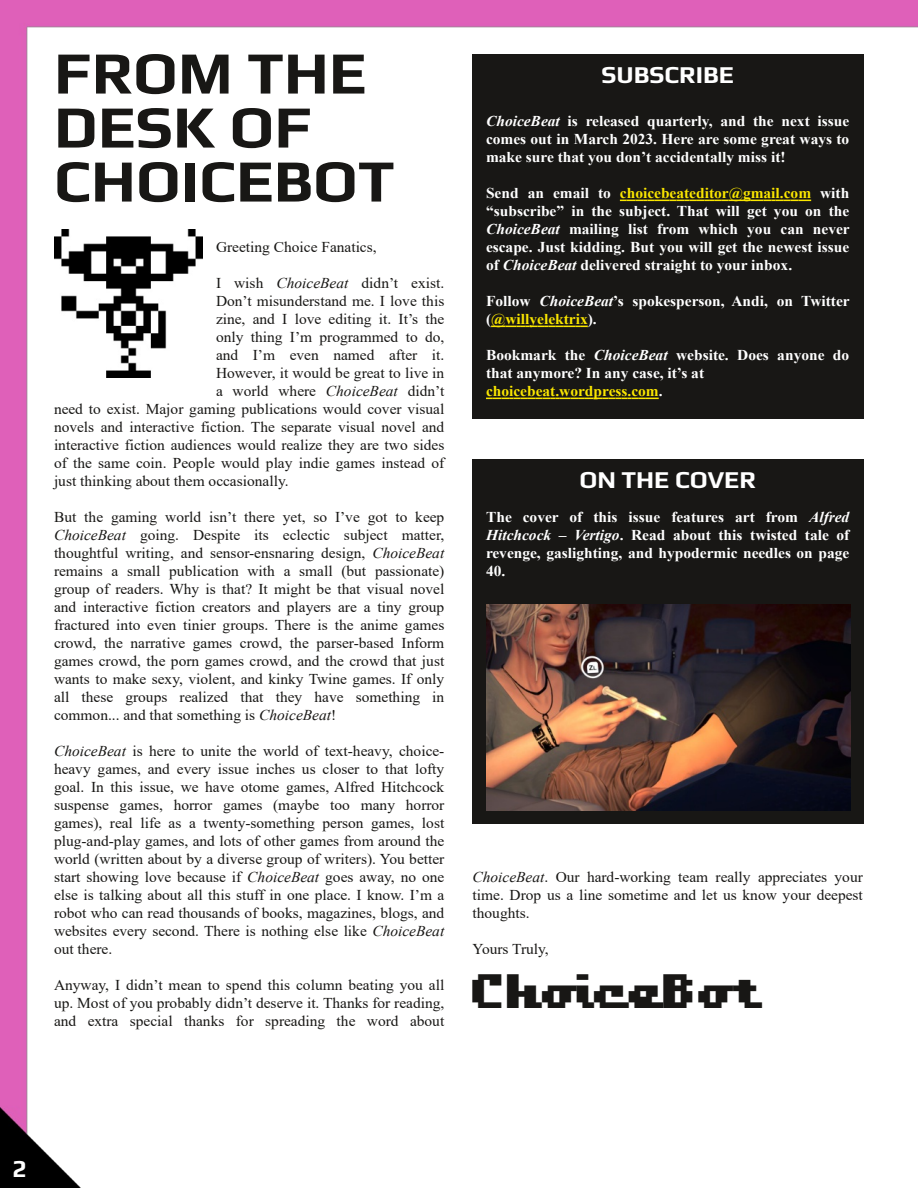
<style>
.page{position:relative;width:918px;height:1188px;background:#fff}
.page>*{position:absolute;margin:0;border:0;box-sizing:border-box;transform-origin:0 0}
.t1{font:700 60px/54px "Play";color:#181715}
.t2{font:45px "Bangalore";color:#181715}
.t3{font:700 24px "Play";color:#fff}
.t4{font:15px/18px "Times New Roman";color:#181715;text-align:justify}
.t5{font:700 15px/18px "Times New Roman";color:#fff;text-align:justify}
.s1{font-style:italic}
.s2{color:#fae600}
</style>
<div class="page">
<img style="left:0;top:0;width:918px;height:1188px">
<div style="left:472px;top:54px;width:392px;height:364px;background:#181715"></div>
<svg style="left:620px;top:200px;width:191px;height:1px"></svg>
<svg style="left:491px;top:326px;width:97px;height:1px"></svg>
<svg style="left:486px;top:398px;width:173px;height:1px"></svg>
<img style="left:54px;top:230px;width:148px;height:148px">
<div style="left:472px;top:459px;width:392px;height:365px;background:#181715"></div>
<img style="left:486px;top:605px;width:364px;height:205px">
<h1 class="t1" style="left:54px;top:45px;width:342px">FROM THE<br>DESK OF<br>CHOICEBOT</h1>
<p class="t4" style="left:216px;top:238px;width:162px">Greeting Choice Fanatics,</p>
<p class="t4" style="left:216px;top:274px;width:230px">I wish <span class="s1">ChoiceBeat</span> didn’t exist.</p>
<p class="t4" style="left:216px;top:292px;width:230px">Don’t misunderstand me. I love this</p>
<p class="t4" style="left:216px;top:310px;width:230px">zine, and I love editing it. It’s the</p>
<p class="t4" style="left:216px;top:328px;width:230px">only thing I’m programmed to do,</p>
<p class="t4" style="left:216px;top:346px;width:230px">and I’m even named after it.</p>
<p class="t4" style="left:216px;top:364px;width:230px">However, it would be great to live in</p>
<p class="t4" style="left:216px;top:382px;width:230px">a world where <span class="s1">ChoiceBeat</span> didn’t</p>
<p class="t4" style="left:54px;top:400px;width:392px">need to exist. Major gaming publications would cover visual</p>
<p class="t4" style="left:54px;top:418px;width:392px">novels and interactive fiction. The separate visual novel and</p>
<p class="t4" style="left:54px;top:436px;width:392px">interactive fiction audiences would realize they are two sides</p>
<p class="t4" style="left:54px;top:454px;width:392px">of the same coin. People would play indie games instead of</p>
<p class="t4" style="left:54px;top:472px;width:236px">just thinking about them occasionally.</p>
<p class="t4" style="left:54px;top:508px;width:392px">But the gaming world isn’t there yet, so I’ve got to keep <span class="s1">ChoiceBeat</span> going. Despite its eclectic subject matter, thoughtful writing, and sensor-ensnaring design, <span class="s1">ChoiceBeat </span>remains a small publication with a small (but passionate) group of readers. Why is that? It might be that visual novel and interactive fiction creators and players are a tiny group fractured into even tinier groups. There is the anime games crowd, the narrative games crowd, the parser-based Inform games crowd, the porn games crowd, and the crowd that just wants to make sexy, violent, and kinky Twine games. If only all these groups realized that they have something in common... and that something is <span class="s1">ChoiceBeat</span>!</p>
<p class="t4" style="left:54px;top:742px;width:392px"><span class="s1">ChoiceBeat</span> is here to unite the world of text-heavy, choice&shy;heavy games, and every issue inches us closer to that lofty goal. In this issue, we have otome games, Alfred Hitchcock suspense games, horror games (maybe too many horror games), real life as a twenty-something person games, lost plug-and-play games, and lots of other games from around the world (written about by a diverse group of writers). You better start showing love because if <span class="s1">ChoiceBeat</span> goes away, no one else is talking about all this stuff in one place. I know. I’m a robot who can read thousands of books, magazines, blogs, and websites every second. There is nothing else like <span class="s1">ChoiceBeat </span>out there.</p>
<p class="t4" style="left:54px;top:976px;width:392px">Anyway, I didn’t mean to spend this column beating you all up. Most of you probably didn’t deserve it. Thanks for reading, and extra special thanks for spreading the word about</p>
<h3 class="t3" style="left:601px;top:61px;width:134px">SUBSCRIBE</h3>
<p class="t5" style="left:486px;top:112px;width:365px"><span class="s1">ChoiceBeat</span> is released quarterly, and the next issue comes out in March 2023. Here are some great ways to make sure that you don’t accidentally miss it!</p>
<p class="t5" style="left:486px;top:184px;width:365px">Send an email to <span class="s2">choicebeateditor@gmail.com</span> with “subscribe” in the subject. That will get you on the <span class="s1">ChoiceBeat</span> mailing list from which you can never escape. Just kidding. But you will get the newest issue of <span class="s1">ChoiceBeat</span> delivered straight to your inbox.</p>
<p class="t5" style="left:486px;top:292px;width:365px">Follow <span class="s1">ChoiceBeat</span>’s spokesperson, Andi, on Twitter (<span class="s2">@willyelektrix</span>).</p>
<p class="t5" style="left:486px;top:346px;width:365px;text-align:left">Bookmark the <span class="s1">ChoiceBeat</span> website. Does anyone do that anymore? In any case, it’s at <span class="s2">choicebeat.wordpress.com</span>.</p>
<h3 class="t3" style="left:579px;top:466px;width:178px">ON THE COVER</h3>
<p class="t5" style="left:486px;top:508px;width:365px">The cover of this issue features art from <span class="s1">Alfred Hitchcock – Vertigo</span>. Read about this twisted tale of revenge, gaslighting, and hypodermic needles on page 40.</p>
<p class="t4" style="left:472px;top:868px;width:392px"><span class="s1">ChoiceBeat</span>. Our hard-working team really appreciates your time. Drop us a line sometime and let us know your deepest thoughts.</p>
<p class="t4" style="left:472px;top:940px;width:78px">Yours Truly,</p>
<h2 class="t2" style="left:472px;top:974px;width:291px">ChoiceBot</h2>
<h3 class="t3" style="left:13px;top:1154px;width:16px">2</h3>
</div>
